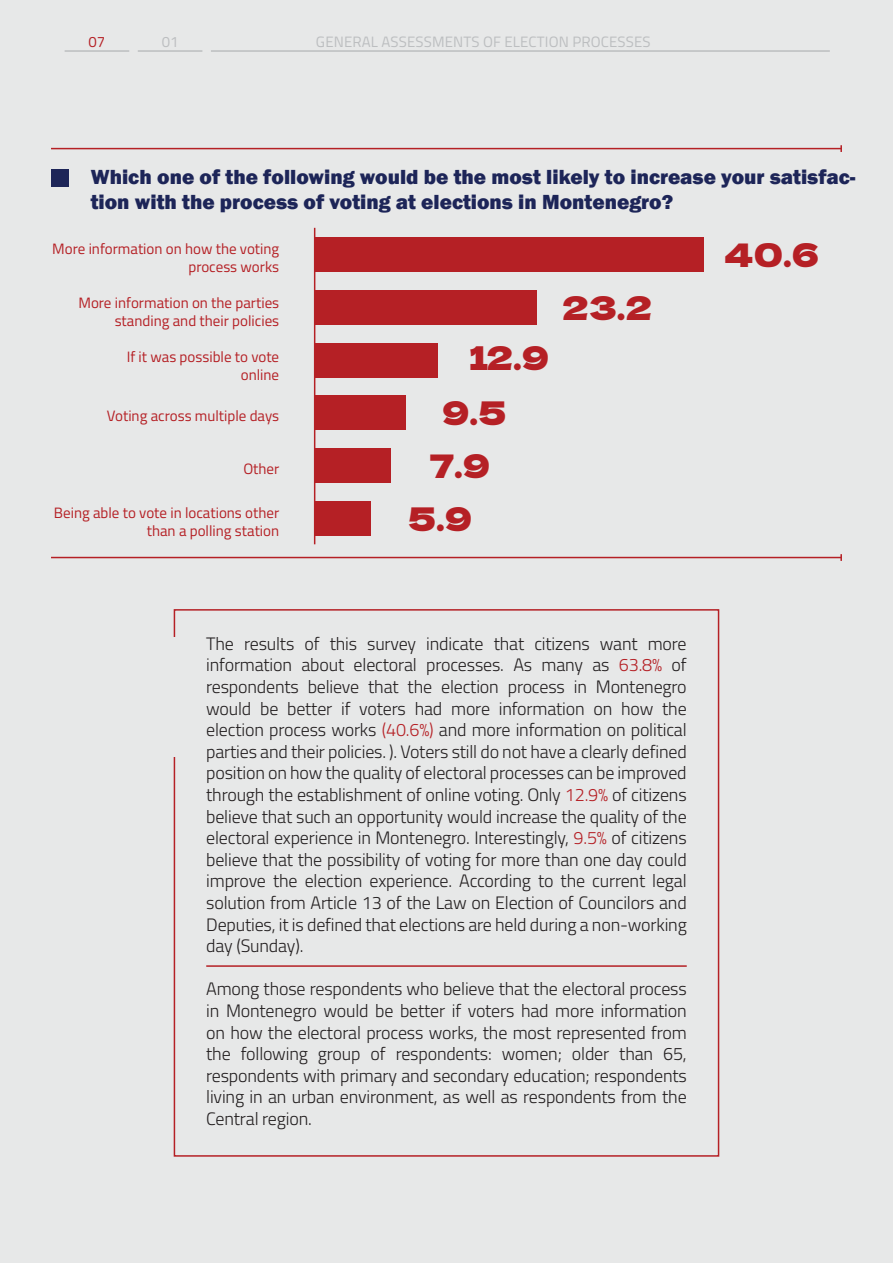
<style>
.page{position:relative;width:893px;height:1263px;background:#e7e8e8}
.page>*{position:absolute;margin:0;border:0;box-sizing:border-box;transform-origin:0 0}
.t1{font:31.95px "Dela Gothic One";color:#b52025}
.t2{font:800 21px/25.2px "Franklin Gothic";color:#1d2558}
.t3{font:300 18px/21.6px "Titillium Web";letter-spacing:-.01em;color:#231f20;text-align:justify}
.t4{font:15px/18px "Titillium Web";color:#b52025;text-align:right}
.t5{font:15px "Titillium Web";letter-spacing:.01em;color:#bcbec0}
.s1{color:#b52025}
</style>
<div class="page">
<hr style="left:206px;top:965px;width:481px;height:2px;background:#b52025">
<hr style="left:51px;top:557px;width:790px;height:1px;background:#b52025">
<svg style="left:840px;top:554px;width:2px;height:7px"></svg>
<div style="left:315px;top:501px;width:56px;height:35px;background:#b52025"></div>
<div style="left:315px;top:448px;width:75px;height:35px;background:#b52025"></div>
<div style="left:315px;top:395px;width:91px;height:35px;background:#b52025"></div>
<div style="left:315px;top:342px;width:123px;height:35px;background:#b52025"></div>
<div style="left:315px;top:290px;width:222px;height:35px;background:#b52025"></div>
<div style="left:315px;top:237px;width:389px;height:35px;background:#b52025"></div>
<hr style="left:138px;top:50px;width:64px;height:2px;background:#bcbec0">
<hr style="left:65px;top:50px;width:64px;height:2px;background:#bcbec0">
<hr style="left:211px;top:50px;width:619px;height:2px;background:#bcbec0">
<hr style="left:51px;top:148px;width:790px;height:1px;background:#b52025">
<svg style="left:840px;top:145px;width:2px;height:7px"></svg>
<div style="left:51px;top:169px;width:18px;height:17px;background:#1d2558"></div>
<hr style="left:314px;top:228px;width:1px;height:316px;background:#b52025">
<div style="left:174px;top:609px;width:545px;height:548px;border:2px solid #b52025"></div>
<div style="left:135px;top:637px;width:59px;height:120px;background:#e7e8e8"></div>
<p class="t4" style="left:89px;top:32px;width:18px">07</p>
<p class="t5" style="left:162px;top:31px;width:18px">01</p>
<p class="t5" style="left:316px;top:31px;width:336px">GENERAL ASSESSMENTS OF ELECTION PROCESSES</p>
<p class="t2" style="left:91px;top:164px;width:766px">Which one of the following would be the most likely to increase your satisfac&shy;tion with the process of voting at elections in Montenegro?</p>
<p class="t4" style="left:52px;top:239px;width:228px">More information on how the voting process works</p>
<p class="t4" style="left:78px;top:293px;width:202px">More information on the parties standing and their policies</p>
<p class="t4" style="left:127px;top:347px;width:154px">If it was possible to vote</p>
<p class="t4" style="left:241px;top:365px;width:40px">online</p>
<p class="t4" style="left:107px;top:406px;width:174px">Voting across multiple days</p>
<p class="t4" style="left:243px;top:459px;width:37px">Other</p>
<p class="t4" style="left:54px;top:503px;width:227px">Being able to vote in locations other than a polling station</p>
<p class="t1" style="left:469px;top:333px;width:81px">12.9</p>
<p class="t1" style="left:442px;top:389px;width:66px">9.5</p>
<p class="t1" style="left:429px;top:441px;width:62px">7.9</p>
<p class="t1" style="left:408px;top:494px;width:66px">5.9</p>
<p class="t1" style="left:562px;top:283px;width:92px">23.2</p>
<p class="t1" style="left:724px;top:230px;width:96px">40.6</p>
<p class="t3" style="left:206px;top:632px;width:482px">The results of this survey indicate that citizens want more information about electoral processes. As many as <span class="s1">63.8%</span> of respondents believe that the election process in Montenegro would be better if voters had more information on how the election process works <span class="s1">(40.6%)</span> and more information on political parties and their policies. ). Voters still do not have a clearly defined position on how the quality of electoral processes can be improved through the establishment of online voting. Only <span class="s1">12.9%</span> of citizens believe that such an opportunity would increase the quality of the electoral experience in Montenegro. Interestingly, <span class="s1">9.5%</span> of citizens believe that the possibility of voting for more than one day could improve the election experience. According to the current legal solution from Article 13 of the Law on Election of Councilors and Deputies, it is defined that elections are held during a non-working day (Sunday).</p>
<p class="t3" style="left:206px;top:977px;width:482px">Among those respondents who believe that the electoral process in Montenegro would be better if voters had more information on how the electoral process works, the most represented from the following group of respondents: women; older than 65, respondents with primary and secondary education; respondents living in an urban environment, as well as respondents from the Central region.</p>
</div>
